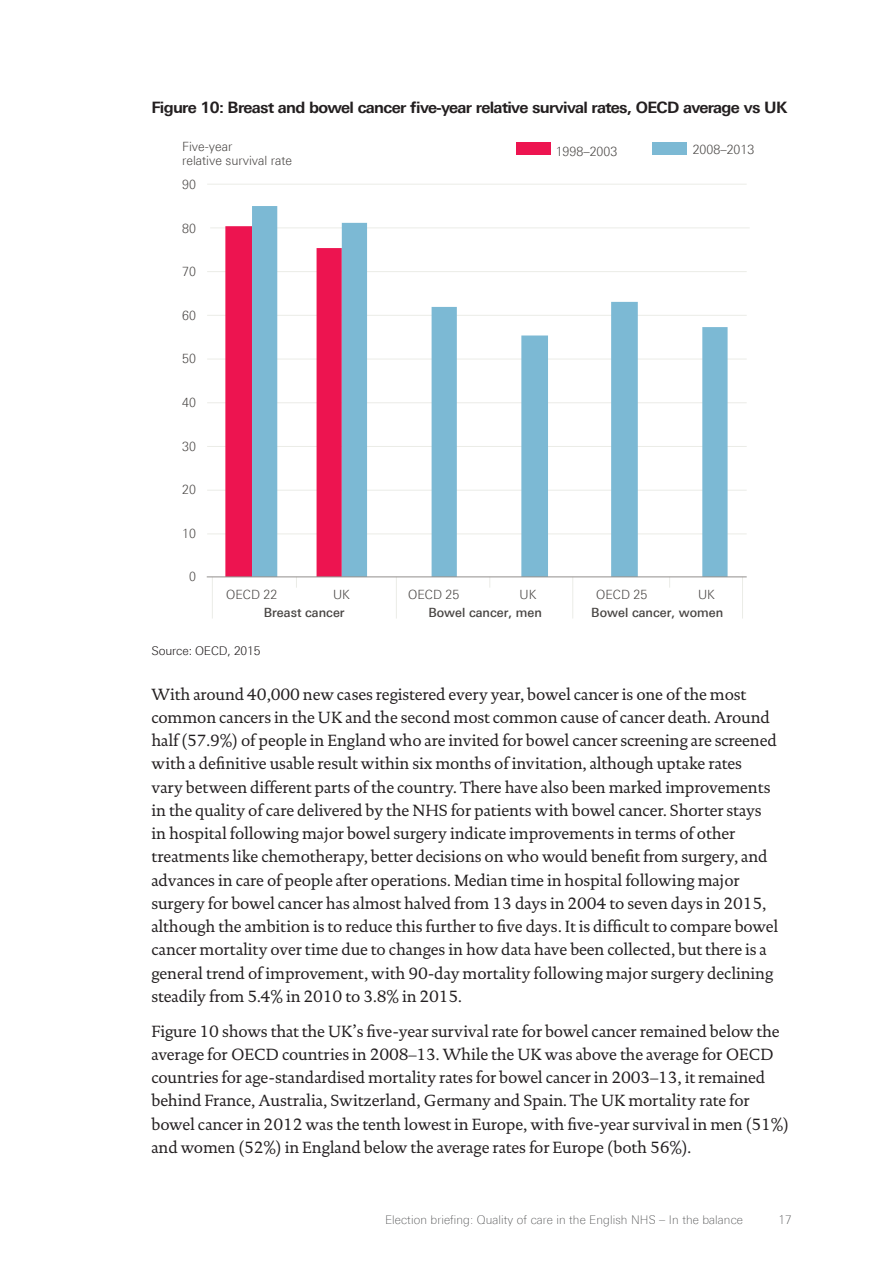
<style>
.page{position:relative;width:893px;height:1263px;background:#fff}
.page>*{position:absolute;margin:0;border:0;box-sizing:border-box;transform-origin:0 0}
.Body_para{font:16.5px/23.2px "DTL Documenta TOT";letter-spacing:-.01em;color:#231f20}
.Body_para-2{font:700 15.75px "Linotype Univers 630";letter-spacing:-.04em;color:#231f20}
.t1{font:300 12.75px/13.5px "LT Univers Basic";color:#494644}
.t2{font:500 12.75px "Linotype Univers 530";color:#494644}
.t3{font:100 12px "Linotype Univers 230";letter-spacing:.01em;color:#4b4c4d}
.Figure_source{font:300 12px "LT Univers Basic";letter-spacing:-.01em;color:#231f20}
</style>
<div class="page">
<hr style="left:212px;top:577px;width:1px;height:41px;background:#ebece7">
<hr style="left:396px;top:577px;width:1px;height:41px;background:#ebece7">
<hr style="left:572px;top:577px;width:1px;height:41px;background:#ebece7">
<hr style="left:742px;top:577px;width:1px;height:41px;background:#ebece7">
<hr style="left:207px;top:534px;width:540px;height:1px;background:#ebece7">
<hr style="left:207px;top:490px;width:540px;height:1px;background:#ebece7">
<hr style="left:207px;top:446px;width:540px;height:1px;background:#ebece7">
<hr style="left:207px;top:402px;width:540px;height:1px;background:#ebece7">
<hr style="left:207px;top:359px;width:540px;height:1px;background:#ebece7">
<hr style="left:207px;top:315px;width:540px;height:1px;background:#ebece7">
<hr style="left:207px;top:271px;width:540px;height:1px;background:#ebece7">
<hr style="left:210px;top:228px;width:540px;height:1px;background:#ebece7">
<hr style="left:207px;top:184px;width:540px;height:1px;background:#ebece7">
<svg style="left:225px;top:226px;width:72px;height:362px;background:#ee275e"></svg>
<svg style="left:252px;top:206px;width:476px;height:371px"></svg>
<hr style="left:207px;top:577px;width:540px;height:1px;background:#928e8c">
<div style="left:653px;top:143px;width:34px;height:12px;background:#7cb9d4"></div>
<div style="left:516px;top:143px;width:34px;height:12px;background:#ed1450"></div>
<p class="Body_para-2" style="left:151px;top:98px;width:637px">Figure 10: Breast and bowel cancer five-year relative survival rates, OECD average vs UK</p>
<p class="t1" style="left:182px;top:140px;width:111px">Five-year<br>relative survival rate</p>
<p class="t1" style="left:693px;top:143px;width:63px">2008–2013</p>
<p class="t1" style="left:556px;top:144px;width:63px">1998–2003</p>
<p class="t1" style="left:182px;top:178px;width:15px">90</p>
<p class="t1" style="left:182px;top:221px;width:15px">80</p>
<p class="t1" style="left:182px;top:265px;width:15px">70</p>
<p class="t1" style="left:182px;top:308px;width:15px">60</p>
<p class="t1" style="left:182px;top:352px;width:15px">50</p>
<p class="t1" style="left:182px;top:396px;width:15px">40</p>
<p class="t1" style="left:182px;top:439px;width:15px">30</p>
<p class="t1" style="left:182px;top:483px;width:15px">20</p>
<p class="t1" style="left:182px;top:526px;width:15px">10</p>
<p class="t1" style="left:189px;top:570px;width:8px">0</p>
<p class="t1" style="left:226px;top:588px;width:53px">OECD 22</p>
<p class="t1" style="left:333px;top:588px;width:18px">UK</p>
<p class="t1" style="left:408px;top:588px;width:53px">OECD 25</p>
<p class="t1" style="left:520px;top:588px;width:18px">UK</p>
<p class="t1" style="left:596px;top:588px;width:53px">OECD 25</p>
<p class="t1" style="left:698px;top:588px;width:18px">UK</p>
<p class="t2" style="left:264px;top:605px;width:82px">Breast cancer</p>
<p class="t2" style="left:428px;top:605px;width:115px">Bowel cancer, men</p>
<p class="t2" style="left:591px;top:605px;width:134px">Bowel cancer, women</p>
<p class="Figure_source" style="left:151px;top:644px;width:111px">Source: OECD, 2015</p>
<p class="Body_para" style="left:151px;top:682px;width:628px">With around 40,000 new cases registered every year, bowel cancer is one of the most common cancers in the UK and the second most common cause of cancer death. Around half (57.9%) of people in England who are invited for bowel cancer screening are screened with a definitive usable result within six months of invitation, although uptake rates<br>vary between different parts of the country. There have also been marked improvements in the quality of care delivered by the NHS for patients with bowel cancer. Shorter stays in hospital following major bowel surgery indicate improvements in terms of other treatments like chemotherapy, better decisions on who would benefit from surgery, and advances in care of people after operations. Median time in hospital following major surgery for bowel cancer has almost halved from 13 days in 2004 to seven days in 2015, although the ambition is to reduce this further to five days. It is difficult to compare bowel cancer mortality over time due to changes in how data have been collected, but there is a general trend of improvement, with 90-day mortality following major surgery declining steadily from 5.4% in 2010 to 3.8% in 2015.</p>
<p class="Body_para" style="left:151px;top:1019px;width:639px">Figure 10 shows that the UK’s five-year survival rate for bowel cancer remained below the average for OECD countries in 2008–13. While the UK was above the average for OECD countries for age-standardised mortality rates for bowel cancer in 2003–13, it remained behind France, Australia, Switzerland, Germany and Spain. The UK mortality rate for bowel cancer in 2012 was the tenth lowest in Europe, with five-year survival in men (51%) and women (52%) in England below the average rates for Europe (both 56%).</p>
<p class="t3" style="left:385px;top:1213px;width:359px">Election briefing: Quality of care in the English NHS – In the balance</p>
<p class="t3" style="left:778px;top:1213px;width:15px">17</p>
</div>
